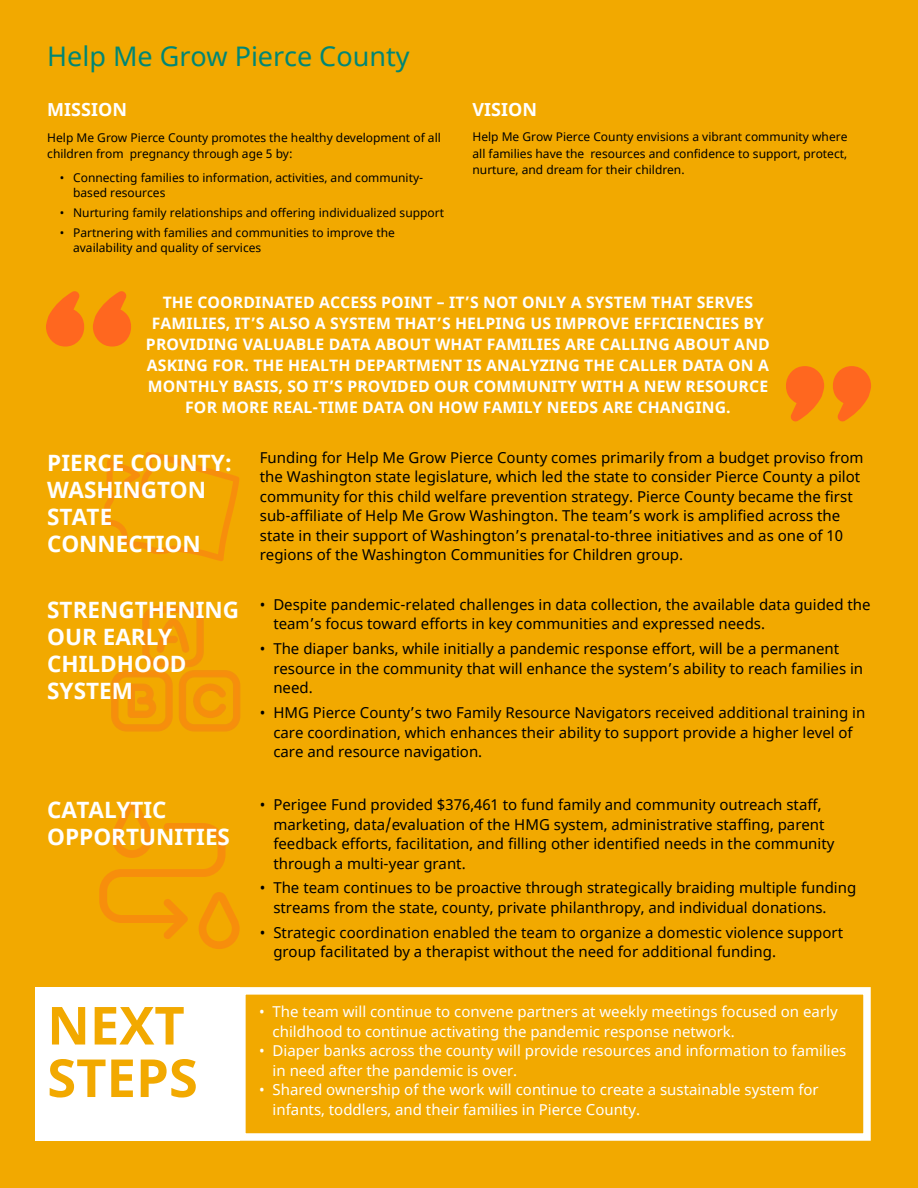
<style>
.page{position:relative;width:918px;height:1188px;background:#f2a900}
.page>*{position:absolute;margin:0;border:0;box-sizing:border-box;transform-origin:0 0}
.t1{font:700 52.5px/52.5px "Noto Sans";color:#f2a900}
.t2{font:27px "Noto Sans";color:#008675}
.t3{font:700 22.5px/27px "Noto Sans";color:#fff}
.t4{font:700 18px "Noto Sans";color:#fff}
.t5{font:700 15.75px/21px "Noto Sans";letter-spacing:.01em;color:#fff;text-align:center}
.t6{font:15px/19.5px "Noto Sans";color:#000}
.t7{font:15px/19.5px "Noto Sans";color:#fff}
.t8{font:12px/16.5px "Noto Sans";color:#000}
</style>
<div class="page">
<svg style="left:103px;top:452px;width:136px;height:109px"></svg>
<svg style="left:111px;top:606px;width:129px;height:126px"></svg>
<svg style="left:99px;top:801px;width:141px;height:148px"></svg>
<div style="left:35px;top:987px;width:205px;height:154px;background:#fff"></div>
<svg style="left:833px;top:366px;width:38px;height:56px"></svg>
<svg style="left:786px;top:366px;width:38px;height:56px"></svg>
<svg style="left:46px;top:291px;width:38px;height:56px"></svg>
<svg style="left:93px;top:291px;width:38px;height:56px"></svg>
<div style="left:238px;top:987px;width:633px;height:154px;border:8px solid #fff"></div>
<p class="t2" style="left:47px;top:38px;width:364px">Help Me Grow Pierce County</p>
<p class="t4" style="left:47px;top:97px;width:81px">MISSION</p>
<p class="t4" style="left:472px;top:97px;width:66px">VISION</p>
<p class="t8" style="left:47px;top:130px;width:395px">Help Me Grow Pierce County promotes the healthy development of all children from pregnancy through age 5 by:</p>
<p class="t8" style="left:73px;top:170px;width:352px;line-height:15px;text-indent:-14px">• Connecting families to information, activities, and community&shy;based resources</p>
<p class="t8" style="left:60px;top:205px;width:386px">• Nurturing family relationships and offering individualized support</p>
<p class="t8" style="left:73px;top:226px;width:323px;line-height:15px;text-indent:-14px">• Partnering with families and communities to improve the availability and quality of services</p>
<p class="t8" style="left:473px;top:129px;width:376px;text-align:justify">Help Me Grow Pierce County envisions a vibrant community where all families have the resources and confidence to support, protect, nurture, and dream for their children.</p>
<p class="t5" style="left:146px;top:292px;width:625px">THE COORDINATED ACCESS POINT – IT’S NOT ONLY A SYSTEM THAT SERVES FAMILIES, IT’S ALSO A SYSTEM THAT’S HELPING US IMPROVE EFFICIENCIES BY PROVIDING VALUABLE DATA ABOUT WHAT FAMILIES ARE CALLING ABOUT AND ASKING FOR. THE HEALTH DEPARTMENT IS ANALYZING THE CALLER DATA ON A MONTHLY BASIS, SO IT’S PROVIDED OUR COMMUNITY WITH A NEW RESOURCE FOR MORE REAL-TIME DATA ON HOW FAMILY NEEDS ARE CHANGING.</p>
<p class="t3" style="left:47px;top:450px;width:186px">PIERCE COUNTY:<br>WASHINGTON<br>STATE<br>CONNECTION</p>
<p class="t3" style="left:47px;top:597px;width:193px">STRENGTHENING<br>OUR EARLY<br>CHILDHOOD<br>SYSTEM</p>
<p class="t3" style="left:47px;top:797px;width:184px">CATALYTIC<br>OPPORTUNITIES</p>
<p class="t1" style="left:47px;top:1001px;width:152px">NEXT<br>STEPS</p>
<p class="t6" style="left:260px;top:448px;width:605px">Funding for Help Me Grow Pierce County comes primarily from a budget proviso from the Washington state legislature, which led the state to consider Pierce County a pilot community for this child welfare prevention strategy. Pierce County became the first sub-affiliate of Help Me Grow Washington. The team’s work is amplified across the state in their support of Washington’s prenatal-to-three initiatives and as one of 10 regions of the Washington Communities for Children group.</p>
<p class="t6" style="left:273px;top:595px;width:599px;text-indent:-14px">• Despite pandemic-related challenges in data collection, the available data guided the team’s focus toward efforts in key communities and expressed needs.</p>
<p class="t6" style="left:273px;top:640px;width:591px;text-indent:-14px">• The diaper banks, while initially a pandemic response effort, will be a permanent resource in the community that will enhance the system’s ability to reach families in need.</p>
<p class="t6" style="left:273px;top:703px;width:593px;text-indent:-14px">• HMG Pierce County’s two Family Resource Navigators received additional training in care coordination, which enhances their ability to support provide a higher level of care and resource navigation.</p>
<p class="t6" style="left:273px;top:795px;width:563px;text-indent:-14px">• Perigee Fund provided $376,461 to fund family and community outreach staff, marketing, data/evaluation of the HMG system, administrative staffing, parent feedback efforts, facilitation, and filling other identified needs in the community through a multi-year grant.</p>
<p class="t6" style="left:273px;top:879px;width:584px;text-indent:-14px">• The team continues to be proactive through strategically braiding multiple funding streams from the state, county, private philanthropy, and individual donations.</p>
<p class="t6" style="left:273px;top:923px;width:571px;text-indent:-14px">• Strategic coordination enabled the team to organize a domestic violence support group facilitated by a therapist without the need for additional funding.</p>
<p class="t7" style="left:273px;top:1003px;width:567px;text-indent:-14px">• The team will continue to convene partners at weekly meetings focused on early childhood to continue activating the pandemic response network.</p>
<p class="t7" style="left:273px;top:1042px;width:575px;text-indent:-14px">• Diaper banks across the county will provide resources and information to families in need after the pandemic is over.</p>
<p class="t7" style="left:273px;top:1081px;width:548px;text-indent:-14px">• Shared ownership of the work will continue to create a sustainable system for infants, toddlers, and their families in Pierce County.</p>
</div>
